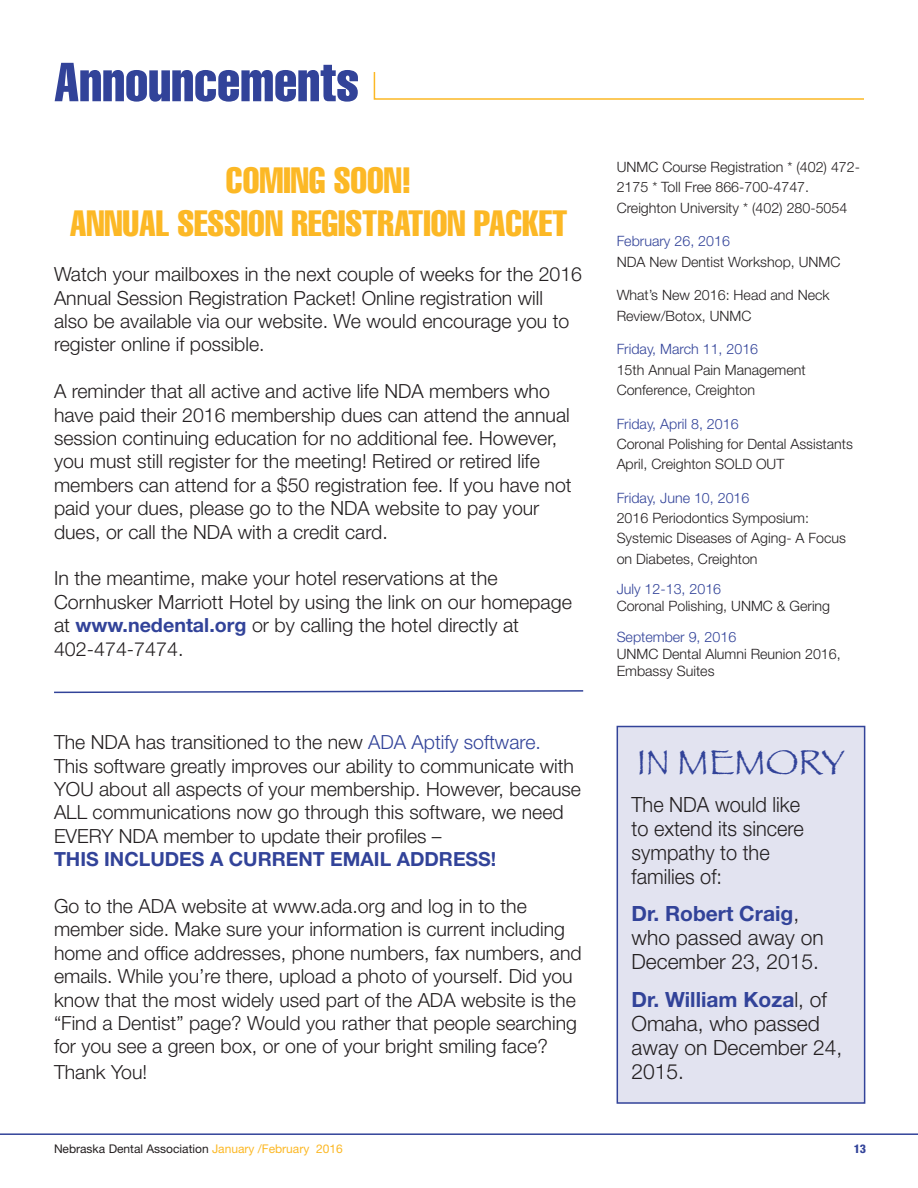
<style>
.page{position:relative;width:918px;height:1188px;background:#fff}
.page>*{position:absolute;margin:0;border:0;box-sizing:border-box;transform-origin:0 0}
.t1{font:extra-condensed 54px "Helvetica";color:#324399}
.t2{font:extra-condensed 36px/43.2px "Helvetica";color:#fcb825;text-align:center}
.t3{font:36px "Papyrus";color:#324399}
.t4{font:300 21px/24px "Helvetica Neue LT Std";color:#231f20}
.t5{font:300 21px/24px "Helvetica Neue LT Std";color:#231f20;scale:.95 1}
.t6{font:300 19.5px/23.4px "Helvetica Neue LT Std";color:#231f20}
.t7{font:700 19.5px "Helvetica Neue LT Std";color:#324399}
.t8{font:300 14.25px/20.2px "Helvetica Neue LT Std";color:#231f20}
.t9{font:300 14.25px "Helvetica Neue LT Std";color:#324399}
.t10{font:12px "Helvetica Neue LT Std";color:#231f20}
.t11{font:800 condensed 12px "Helvetica Neue LT Std";color:#324399}
.s1{font-weight:700;color:#324399}
.s2{color:#324399}
.s3{color:#fcb825}
</style>
<div class="page">
<hr style="left:0;top:1133px;width:918px;height:2px;background:#324399">
<svg style="left:373px;top:72px;width:491px;height:28px"></svg>
<div style="left:617px;top:727px;width:248px;height:376px;background:#e2e3f0"></div>
<div style="left:617px;top:726px;width:248px;height:378px;border:2px solid #324399"></div>
<svg style="left:54px;top:690px;width:530px;height:4px"></svg>
<h1 class="t1" style="left:54px;top:48px;width:307px">Announcements</h1>
<h2 class="t2" style="left:70px;top:158px;width:499px">COMING SOON!<br>ANNUAL SESSION REGISTRATION PACKET</h2>
<p class="t6" style="left:54px;top:262px;width:530px">Watch your mailboxes in the next couple of weeks for the 2016<br>Annual Session Registration Packet! Online registration will<br>also be available via our website. We would encourage you to register online if possible.</p>
<p class="t6" style="left:54px;top:379px;width:519px">A reminder that all active and active life NDA members who have paid their 2016 membership dues can attend the annual session continuing education for no additional fee. However, you must still register for the meeting! Retired or retired life members can attend for a $50 registration fee. If you have not paid your dues, please go to the NDA website to pay your dues, or call the NDA with a credit card.</p>
<p class="t6" style="left:54px;top:566px;width:520px">In the meantime, make your hotel reservations at the Cornhusker Marriott Hotel by using the link on our homepage at <span class="s1">www.nedental.org</span> or by calling the hotel directly at 402-474-7474.</p>
<p class="t6" style="left:54px;top:730px;width:529px">The NDA has transitioned to the new <span class="s2">ADA Aptify software.<br></span>This software greatly improves our ability to communicate with YOU about all aspects of your membership. However, because ALL communications now go through this software, we need EVERY NDA member to update their profiles –</p>
<p class="t7" style="left:54px;top:847px;width:444px">THIS INCLUDES A CURRENT EMAIL ADDRESS!</p>
<p class="t6" style="left:54px;top:894px;width:529px">Go to the ADA website at www.ada.org and log in to the member side. Make sure your information is current including home and office addresses, phone numbers, fax numbers, and emails. While you’re there, upload a photo of yourself. Did you know that the most widely used part of the ADA website is the “Find a Dentist” page? Would you rather that people searching for you see a green box, or one of your bright smiling face?</p>
<p class="t6" style="left:54px;top:1060px;width:95px">Thank You!</p>
<p class="t8" style="left:617px;top:157px;width:245px">UNMC Course Registration * (402) 472-<br>2175 * Toll Free 866-700-4747.<br>Creighton University * (402) 280-5054</p>
<p class="t9" style="left:617px;top:233px;width:115px">February 26, 2016</p>
<p class="t8" style="left:617px;top:251px;width:225px">NDA New Dentist Workshop, UNMC</p>
<p class="t8" style="left:617px;top:285px;width:215px">What’s New 2016: Head and Neck<br>Review/Botox, UNMC</p>
<p class="t9" style="left:617px;top:341px;width:143px">Friday, March 11, 2016</p>
<p class="t8" style="left:617px;top:359px;width:190px">15th Annual Pain Management<br>Conference, Creighton</p>
<p class="t9" style="left:617px;top:415px;width:123px">Friday, April 8, 2016</p>
<p class="t8" style="left:617px;top:433px;width:238px">Coronal Polishing for Dental Assistants<br>April, Creighton SOLD OUT</p>
<p class="t9" style="left:617px;top:489px;width:134px">Friday, June 10, 2016</p>
<p class="t8" style="left:617px;top:508px;width:231px">2016 Periodontics Symposium:<br>Systemic Diseases of Aging- A Focus on Diabetes, Creighton</p>
<p class="t9" style="left:617px;top:580px;width:106px">July 12-13, 2016</p>
<p class="t8" style="left:617px;top:596px;width:215px">Coronal Polishing, UNMC &amp; Gering</p>
<p class="t9" style="left:617px;top:628px;width:121px">September 9, 2016</p>
<p class="t8" style="left:617px;top:645px;width:226px;line-height:17.1px">UNMC Dental Alumni Reunion 2016,<br>Embassy Suites</p>
<h2 class="t3" style="left:637px;top:741px;width:209px">IN MEMORY</h2>
<p class="t5" style="left:632px;top:792px;width:183px">The NDA would like to extend its sincere sympathy to the families of:</p>
<p class="t4" style="left:632px;top:901px;width:194px"><span class="s1">Dr. Robert Craig</span>, who passed away on<br>December 23, 2015.</p>
<p class="t4" style="left:632px;top:987px;width:212px"><span class="s1">Dr. William Koza</span>l, of<br>Omaha, who passed away on December 24,<br>2015.</p>
<p class="t10" style="left:54px;top:1142px;width:290px">Nebraska Dental Association <span class="s3">January /February 2016</span></p>
<p class="t11" style="left:854px;top:1142px;width:14px">13</p>
</div>
